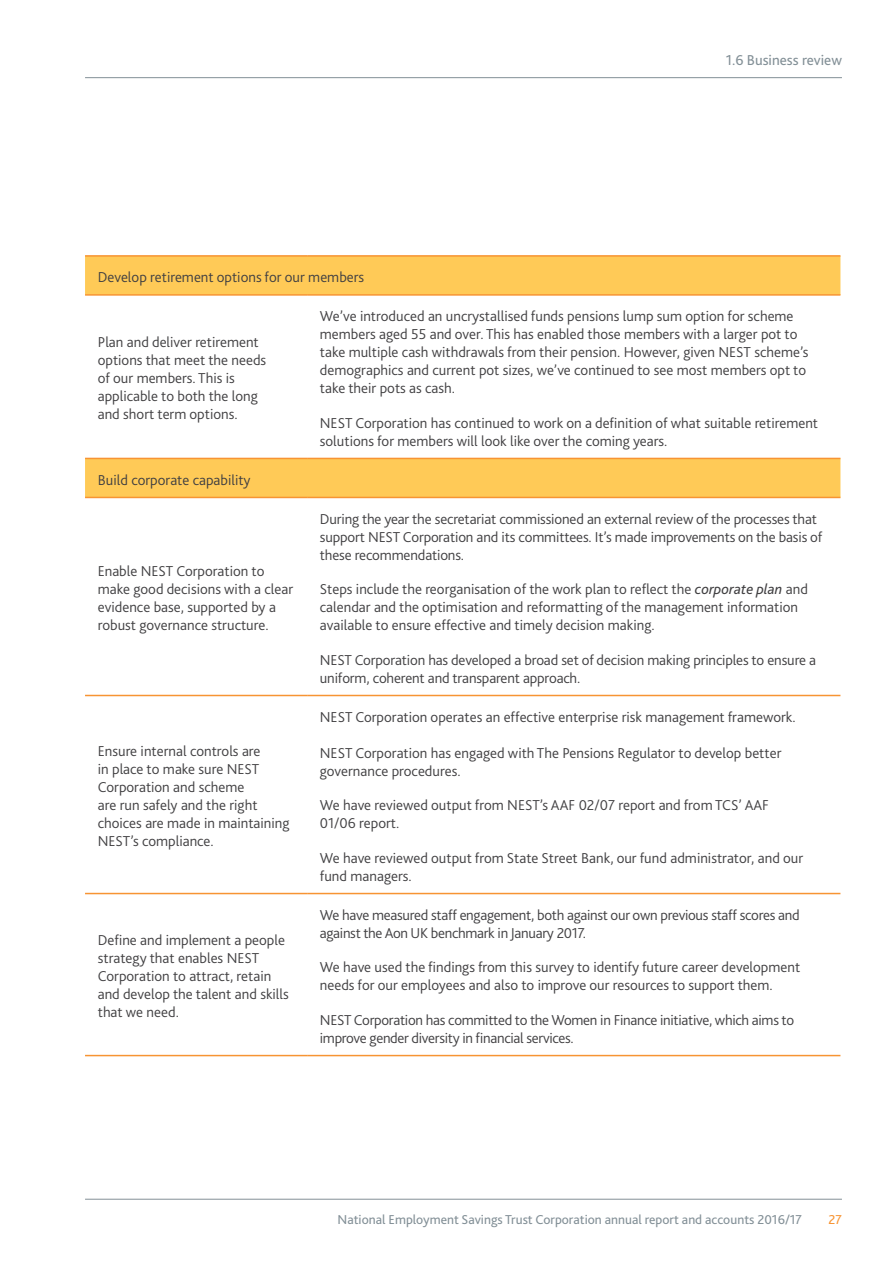
<style>
.page{position:relative;width:893px;height:1263px;background:#fff}
.page>*{position:absolute;margin:0;border:0;box-sizing:border-box;transform-origin:0 0}
.t1{font:300 15px/18px "Bliss 2";color:#414042}
.t2{font:300 15px/18px "Bliss 2";letter-spacing:-.02em;color:#414042}
.t3{font:15px "Bliss 22";color:#839097}
.t4{font:13.5px "Bliss 23";color:#839097}
.t5{font:13.5px "Bliss 22";color:#f79433}
.s1{font-weight:400;font-style:italic}
</style>
<div class="page">
<hr style="left:85px;top:1199px;width:757px;height:1px;background:#839097">
<svg style="left:85px;top:257px;width:755px;height:240px"></svg>
<hr style="left:85px;top:255px;width:222px;height:2px;background:#f79433">
<hr style="left:307px;top:255px;width:533px;height:2px;background:#f79433">
<hr style="left:85px;top:695px;width:222px;height:1px;background:#f79433">
<hr style="left:307px;top:695px;width:533px;height:1px;background:#f79433">
<hr style="left:85px;top:893px;width:222px;height:1px;background:#f79433">
<hr style="left:307px;top:893px;width:533px;height:1px;background:#f79433">
<hr style="left:85px;top:294px;width:222px;height:2px;background:#f79433">
<hr style="left:307px;top:294px;width:533px;height:2px;background:#f79433">
<hr style="left:85px;top:1055px;width:222px;height:1px;background:#f79433">
<hr style="left:307px;top:1055px;width:533px;height:1px;background:#f79433">
<hr style="left:85px;top:458px;width:222px;height:1px;background:#f79433">
<hr style="left:307px;top:458px;width:533px;height:1px;background:#f79433">
<hr style="left:85px;top:497px;width:222px;height:1px;background:#f79433">
<hr style="left:307px;top:497px;width:533px;height:1px;background:#f79433">
<hr style="left:85px;top:77px;width:757px;height:1px;background:#839097">
<p class="t1" style="left:98px;top:268px;width:268px">Develop retirement options for our members</p>
<p class="t3" style="left:726px;top:50px;width:118px">1.6 Business review</p>
<p class="t1" style="left:98px;top:333px;width:170px">Plan and deliver retirement options that meet the needs of our members. This is applicable to both the long and short term options.</p>
<p class="t1" style="left:98px;top:470px;width:154px">Build corporate capability</p>
<p class="t1" style="left:98px;top:562px;width:197px">Enable NEST Corporation to make good decisions with a clear evidence base, supported by a robust governance structure.</p>
<p class="t1" style="left:98px;top:742px;width:193px">Ensure internal controls are<br>in place to make sure NEST<br>Corporation and scheme<br>are run safely and the right choices are made in maintaining<br>NEST’s compliance.</p>
<p class="t1" style="left:98px;top:931px;width:193px">Define and implement a people strategy that enables NEST<br>Corporation to attract, retain and develop the talent and skills that we need.</p>
<p class="t1" style="left:320px;top:307px;width:490px">We’ve introduced an uncrystallised funds pensions lump sum option for scheme members aged 55 and over. This has enabled those members with a larger pot to take multiple cash withdrawals from their pension. However, given NEST scheme’s demographics and current pot sizes, we’ve continued to see most members opt to take their pots as cash.</p>
<p class="t1" style="left:320px;top:413px;width:500px">NEST Corporation has continued to work on a definition of what suitable retirement solutions for members will look like over the coming years.</p>
<p class="t1" style="left:320px;top:509px;width:504px">During the year the secretariat commissioned an external review of the processes that support NEST Corporation and its committees. It’s made improvements on the basis of these recommendations.</p>
<p class="t1" style="left:320px;top:580px;width:490px">Steps include the reorganisation of the work plan to reflect the <span class="s1">corporate plan</span> and calendar and the optimisation and reformatting of the management information available to ensure effective and timely decision making.</p>
<p class="t1" style="left:320px;top:650px;width:498px">NEST Corporation has developed a broad set of decision making principles to ensure a uniform, coherent and transparent approach.</p>
<p class="t1" style="left:320px;top:707px;width:477px">NEST Corporation operates an effective enterprise risk management framework.</p>
<p class="t1" style="left:320px;top:743px;width:463px">NEST Corporation has engaged with The Pensions Regulator to develop better governance procedures.</p>
<p class="t1" style="left:320px;top:796px;width:451px">We have reviewed output from NEST’s AAF 02/07 report and from TCS’ AAF<br>01/06 report.</p>
<p class="t1" style="left:320px;top:848px;width:485px">We have reviewed output from State Street Bank, our fund administrator, and our fund managers.</p>
<p class="t2" style="left:320px;top:905px;width:481px">We have measured staff engagement, both against our own previous staff scores and against the Aon UK benchmark in January 2017.</p>
<p class="t1" style="left:320px;top:958px;width:482px">We have used the findings from this survey to identify future career development needs for our employees and also to improve our resources to support them.</p>
<p class="t2" style="left:320px;top:1010px;width:476px">NEST Corporation has committed to the Women in Finance initiative, which aims to improve gender diversity in financial services.</p>
<p class="t4" style="left:338px;top:1211px;width:466px">National Employment Savings Trust Corporation annual report and accounts 2016/17</p>
<p class="t5" style="left:828px;top:1211px;width:15px">27</p>
</div>
